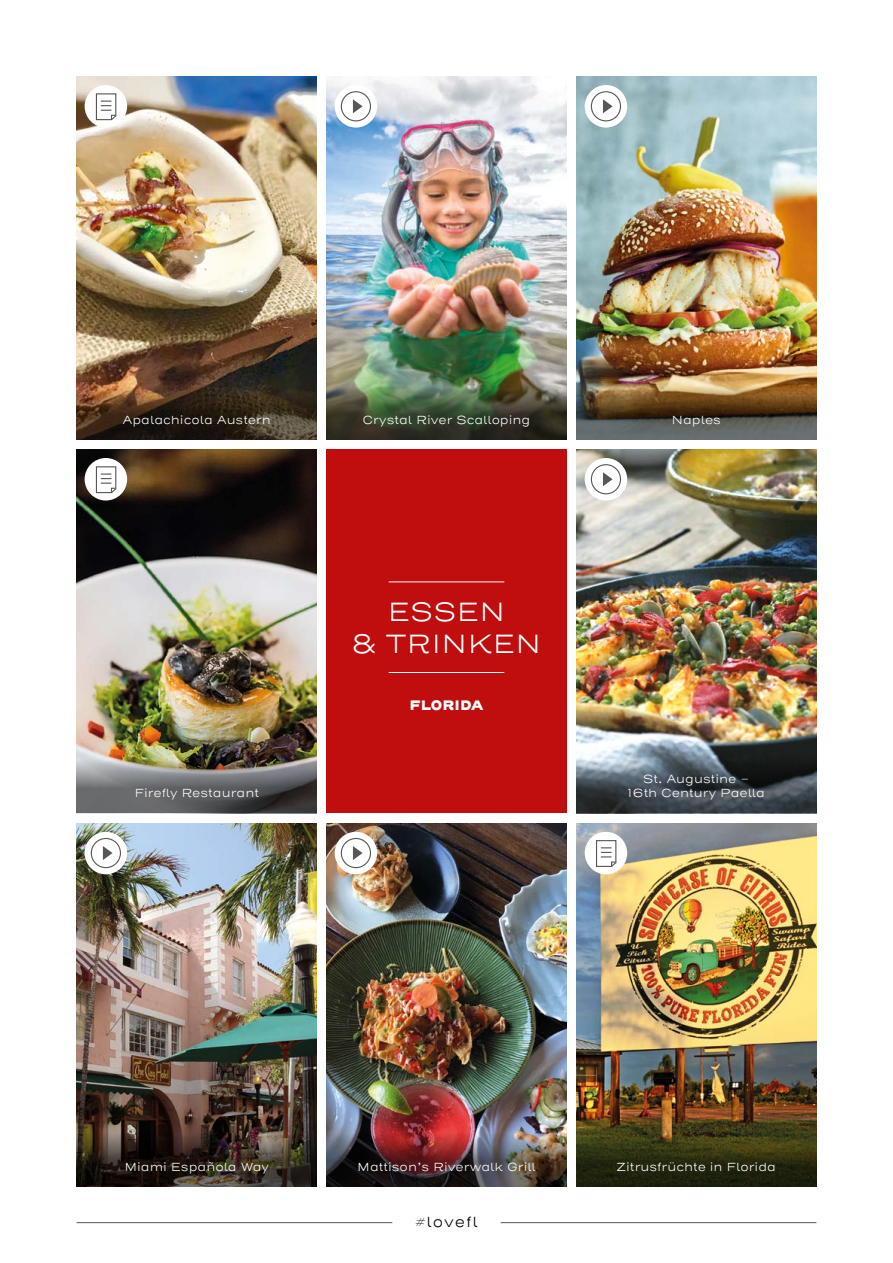
<style>
.page{position:relative;width:893px;height:1263px;background:#fff}
.page>*{position:absolute;margin:0;border:0;box-sizing:border-box;transform-origin:0 0}
.t1{font:300 27px/31.5px "Henderson Sans";color:#fff;text-align:center}
.t2{font:300 15px "Henderson Sans";letter-spacing:.07em;color:#000}
.t3{font:900 13.5px "Henderson Sans";color:#fff}
.t4{font:300 12px/14.4px "Henderson Sans";color:#fff;text-align:center}
</style>
<div class="page">
<img style="left:77px;top:450px;width:240px;height:273px">
<img style="left:77px;top:76px;width:240px;height:274px">
<img style="left:326px;top:76px;width:241px;height:274px">
<img style="left:576px;top:76px;width:240px;height:274px">
<img style="left:576px;top:450px;width:240px;height:273px">
<img style="left:77px;top:823px;width:240px;height:273px">
<img style="left:326px;top:823px;width:241px;height:273px">
<img style="left:576px;top:823px;width:240px;height:273px">
<img style="left:77px;top:350px;width:240px;height:90px">
<img style="left:576px;top:350px;width:240px;height:90px">
<img style="left:326px;top:350px;width:241px;height:90px">
<img style="left:77px;top:1096px;width:240px;height:90px">
<img style="left:576px;top:1096px;width:240px;height:90px">
<img style="left:326px;top:1096px;width:241px;height:90px">
<img style="left:77px;top:723px;width:240px;height:90px">
<img style="left:576px;top:723px;width:240px;height:90px">
<div style="left:326px;top:450px;width:241px;height:363px;background:#c00d0e"></div>
<hr style="left:389px;top:672px;width:115px;height:1px;background:#fff">
<hr style="left:389px;top:581px;width:115px;height:1px;background:#fff">
<hr style="left:77px;top:1222px;width:315px;height:1px;background:#575756">
<hr style="left:501px;top:1222px;width:315px;height:1px;background:#575756">
<div style="left:585px;top:832px;width:42px;height:42px;background:#fff;border-radius:50%"></div>
<svg style="left:596px;top:840px;width:21px;height:27px"></svg>
<div style="left:85px;top:458px;width:42px;height:42px;background:#fff;border-radius:50%"></div>
<svg style="left:95px;top:466px;width:22px;height:28px"></svg>
<div style="left:85px;top:85px;width:42px;height:43px;background:#fff;border-radius:50%"></div>
<svg style="left:95px;top:93px;width:22px;height:28px"></svg>
<div style="left:335px;top:832px;width:42px;height:42px;background:#fff;border-radius:50%"></div>
<svg style="left:353px;top:846px;width:10px;height:14px"></svg>
<div style="left:341px;top:838px;width:30px;height:30px;border:1px solid #575756;border-radius:50%"></div>
<div style="left:335px;top:85px;width:42px;height:43px;background:#fff;border-radius:50%"></div>
<svg style="left:353px;top:99px;width:10px;height:14px"></svg>
<div style="left:341px;top:91px;width:30px;height:30px;border:1px solid #575756;border-radius:50%"></div>
<div style="left:585px;top:85px;width:42px;height:43px;background:#fff;border-radius:50%"></div>
<svg style="left:603px;top:99px;width:10px;height:14px"></svg>
<div style="left:591px;top:91px;width:30px;height:30px;border:1px solid #575756;border-radius:50%"></div>
<div style="left:585px;top:458px;width:42px;height:42px;background:#fff;border-radius:50%"></div>
<svg style="left:603px;top:472px;width:10px;height:14px"></svg>
<div style="left:591px;top:464px;width:30px;height:30px;border:1px solid #575756;border-radius:50%"></div>
<div style="left:85px;top:832px;width:42px;height:42px;background:#fff;border-radius:50%"></div>
<svg style="left:103px;top:846px;width:10px;height:14px"></svg>
<div style="left:91px;top:838px;width:30px;height:30px;border:1px solid #575756;border-radius:50%"></div>
<p class="t4" style="left:122px;top:413px;width:150px">Apalachicola Austern</p>
<p class="t4" style="left:363px;top:413px;width:169px">Crystal River Scalloping</p>
<p class="t4" style="left:671px;top:413px;width:51px">Naples</p>
<h1 class="t1" style="left:352px;top:596px;width:191px">ESSEN<br>&amp; TRINKEN</h1>
<p class="t4" style="left:134px;top:786px;width:126px">Firefly Restaurant</p>
<p class="t3" style="left:410px;top:696px;width:75px">FLORIDA</p>
<p class="t4" style="left:628px;top:772px;width:139px">St. Augustine -<br>16th Century Paella</p>
<p class="t4" style="left:124px;top:1159px;width:146px">Miami Española Way</p>
<p class="t4" style="left:357px;top:1159px;width:180px">Mattison’s Riverwalk Grill</p>
<p class="t2" style="left:415px;top:1212px;width:64px">#lovefl</p>
<p class="t4" style="left:617px;top:1159px;width:161px">Zitrusfrüchte in Florida</p>
</div>
